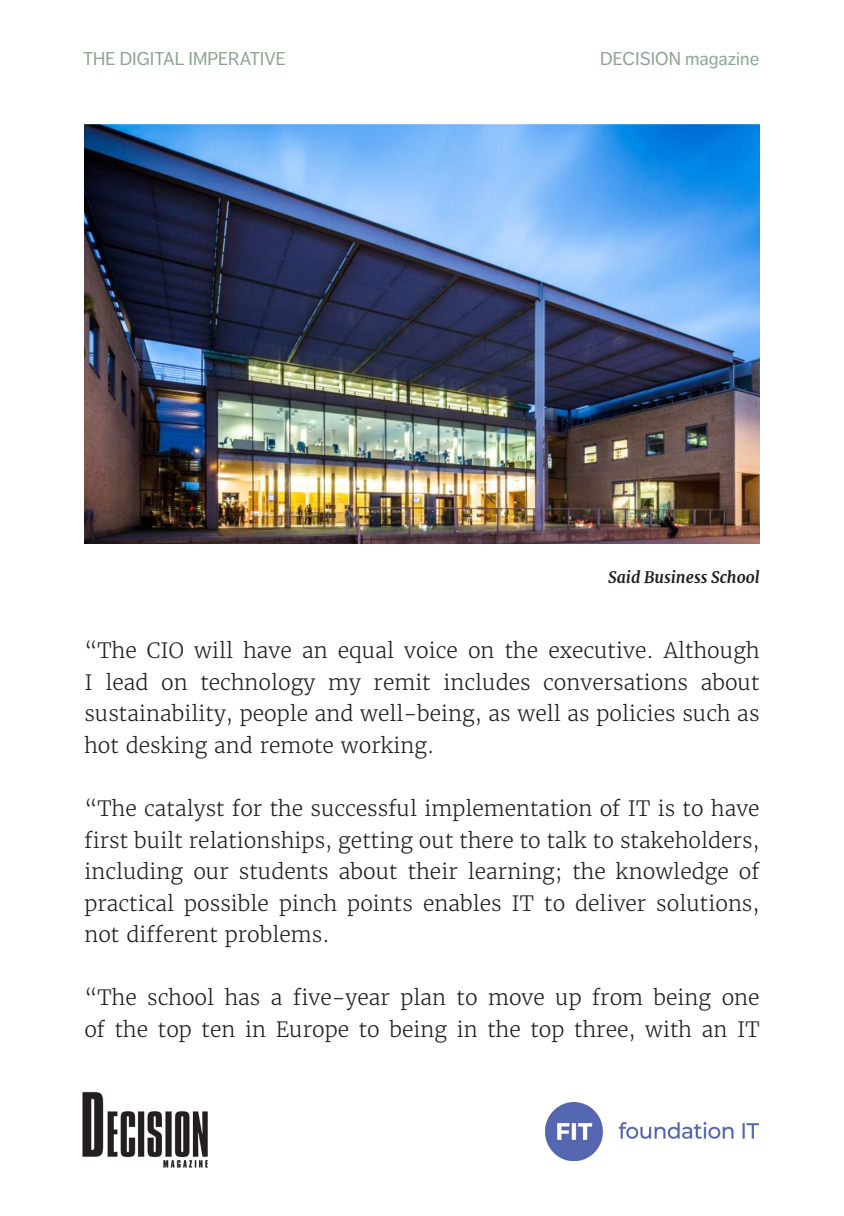
<style>
.page{position:relative;width:844px;height:1216px;background:#fff}
.page>*{position:absolute;margin:0;border:0;box-sizing:border-box;transform-origin:0 0}
.t1{font:300 21px/31.5px "Merriweather";color:#231f20;text-align:justify}
.t2{font:18.38px "Dagny Pro";color:#8ca590}
.Photo_credits_right{font:italic 700 15.75px "Merriweather";color:#231f20}
</style>
<div class="page">
<img style="left:545px;top:1102px;width:213px;height:58px">
<img style="left:83px;top:1091px;width:125px;height:77px">
<img style="left:85px;top:124px;width:674px;height:419px">
<p class="t2" style="left:83px;top:48px;width:204px">THE DIGITAL IMPERATIVE</p>
<p class="t2" style="left:600px;top:48px;width:160px">DECISION magazine</p>
<p class="Photo_credits_right" style="left:608px;top:568px;width:153px">Said Business School</p>
<p class="t1" style="left:84px;top:635px;width:676px">“The CIO will have an equal voice on the executive. Although I lead on technology my remit includes conversations about sustainability, people and well-being, as well as policies such as hot desking and remote working.</p>
<p class="t1" style="left:84px;top:792px;width:676px">“The catalyst for the successful implementation of IT is to have first built relationships, getting out there to talk to stakeholders, including our students about their learning; the knowledge of practical possible pinch points enables IT to deliver solutions, not different problems.</p>
<p class="t1" style="left:84px;top:981px;width:676px">“The school has a five-year plan to move up from being one of the top ten in Europe to being in the top three, with an IT</p>
</div>
